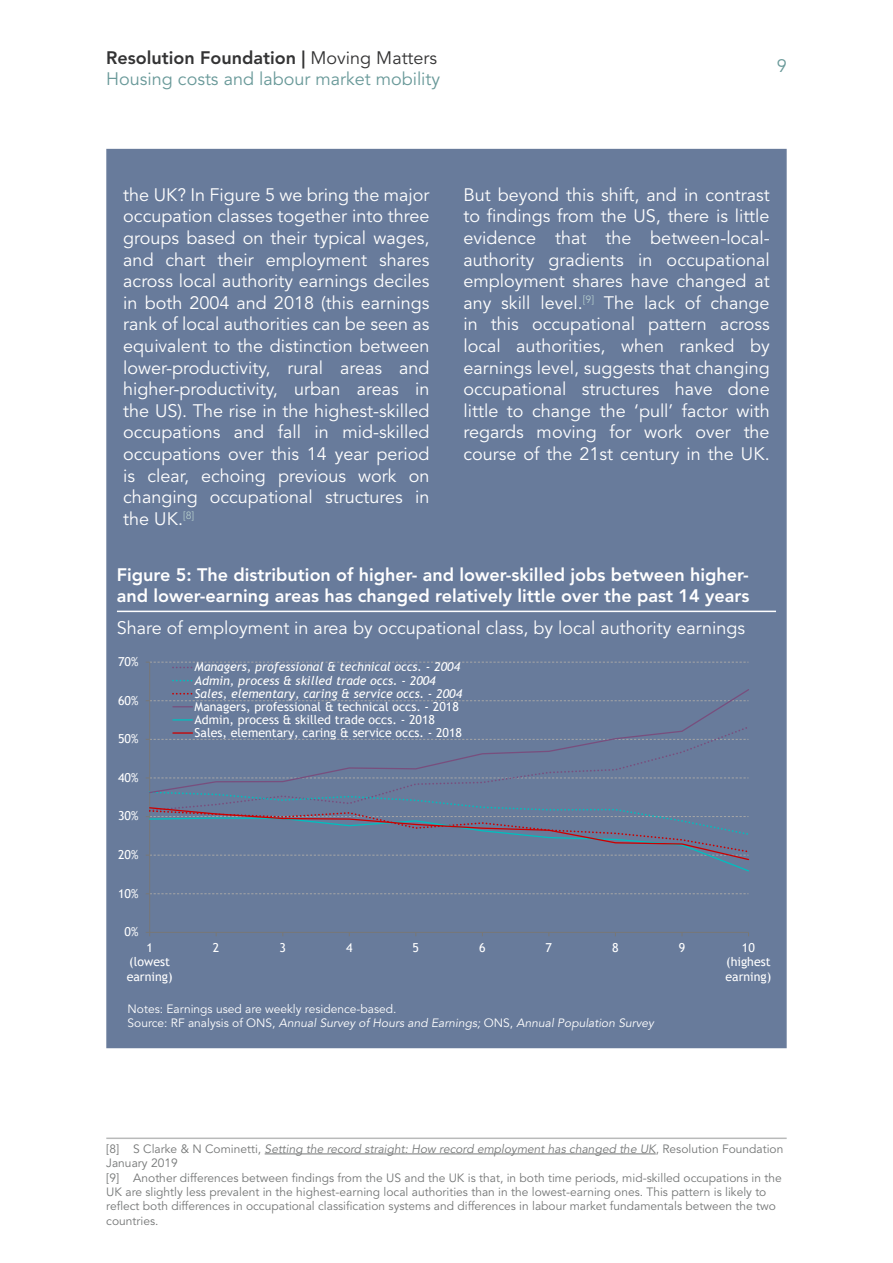
<style>
.page{position:relative;width:893px;height:1263px;background:#fff}
.page>*{position:absolute;margin:0;border:0;box-sizing:border-box;transform-origin:0 0}
.t1{font:18px/21.6px "Avenir LT Std";color:#fff;text-align:justify}
.t2{font:800 18px/21.6px "Avenir LT Std";color:#fff}
.t3{font:18px/21.6px "Avenir LT Std";color:#699999}
.t4{font:12.3px/14.4px "Trebuchet MS";color:#fff;text-align:center}
.t5{font:italic 12.3px/13px "Trebuchet MS";color:#fff}
.t6{font:12px/14.4px "Avenir LT Std";color:#747676}
.t7{font:12px/14.4px "Avenir LT Std";color:#fff}
.s1{font-weight:800;color:#333334}
.s2{color:#333334}
.s3{font-style:italic}
</style>
<div class="page">
<div style="left:106px;top:149px;width:681px;height:899px;background:#687b9b;border:2px solid #687b9b"></div>
<hr style="left:106px;top:1137px;width:681px;height:2px;background:#b9baba">
<hr style="left:265px;top:1153px;width:391px;height:1px;background:#747676">
<hr style="left:117px;top:611px;width:659px;height:1px;background:#fff">
<hr style="left:149px;top:662px;width:1px;height:270px;background:#777">
<svg style="left:146px;top:893px;width:602px;height:1px"></svg>
<hr style="left:150px;top:932px;width:598px;height:1px;background:#777">
<svg style="left:150px;top:689px;width:599px;height:101px"></svg>
<svg style="left:146px;top:790px;width:603px;height:82px"></svg>
<svg style="left:146px;top:662px;width:602px;height:6px"></svg>
<svg style="left:173px;top:680px;width:19px;height:1px"></svg>
<svg style="left:146px;top:693px;width:602px;height:14px"></svg>
<svg style="left:173px;top:719px;width:19px;height:1px"></svg>
<svg style="left:146px;top:732px;width:602px;height:8px"></svg>
<p class="t3" style="left:106px;top:47px;width:335px"><span class="s1">Resolution Foundation |</span> <span class="s2">Moving Matters<br></span>Housing costs and labour market mobility</p>
<p class="t3" style="left:777px;top:55px;width:12px">9</p>
<p class="t1" style="left:123px;top:184px;width:308px">the UK? In Figure 5 we bring the major occupation classes together into three groups based on their typical wages, and chart their employment shares across local authority earnings deciles in both 2004 and 2018 (this earnings rank of local authorities can be seen as equivalent to the distinction between lower-productivity, rural areas and higher-productivity, urban areas in the US). The rise in the highest-skilled occupations and fall in mid-skilled occupations over this 14 year period is clear, echoing previous work on changing occupational structures in the UK.<sup>[8]</sup></p>
<p class="t1" style="left:463px;top:184px;width:308px">But beyond this shift, and in contrast to findings from the US, there is little evidence that the between-local&shy;authority gradients in occupational employment shares have changed at any skill level.<sup>[9]</sup> The lack of change in this occupational pattern across local authorities, when ranked by earnings level, suggests that changing occupational structures have done little to change the ‘pull’ factor with regards moving for work over the course of the 21st century in the UK.</p>
<p class="t2" style="left:117px;top:563px;width:634px">Figure 5: The distribution of higher- and lower-skilled jobs between higher&shy;and lower-earning areas has changed relatively little over the past 14 years</p>
<p class="t1" style="left:117px;top:618px;width:630px">Share of employment in area by occupational class, by local authority earnings</p>
<p class="t4" style="left:118px;top:654px;width:22px">70%</p>
<p class="t4" style="left:118px;top:693px;width:22px">60%</p>
<p class="t4" style="left:118px;top:732px;width:22px">50%</p>
<p class="t4" style="left:118px;top:770px;width:22px">40%</p>
<p class="t4" style="left:118px;top:809px;width:22px">30%</p>
<p class="t4" style="left:118px;top:847px;width:22px">20%</p>
<p class="t4" style="left:118px;top:886px;width:22px">10%</p>
<p class="t4" style="left:125px;top:925px;width:15px">0%</p>
<p class="t5" style="left:195px;top:660px;width:269px">Managers, professional &amp; technical occs. - 2004<br>Admin, process &amp; skilled trade occs. - 2004<br>Sales, elementary, caring &amp; service occs. - 2004</p>
<p class="t4" style="left:195px;top:700px;width:269px;line-height:13px;text-align:left">Managers, professional &amp; technical occs. - 2018<br>Admin, process &amp; skilled trade occs. - 2018<br>Sales, elementary, caring &amp; service occs. - 2018</p>
<p class="t4" style="left:127px;top:940px;width:47px">1 (lowest earning)</p>
<p class="t4" style="left:213px;top:940px;width:8px">2</p>
<p class="t4" style="left:279px;top:940px;width:8px">3</p>
<p class="t4" style="left:346px;top:940px;width:8px">4</p>
<p class="t4" style="left:413px;top:940px;width:8px">5</p>
<p class="t4" style="left:479px;top:940px;width:8px">6</p>
<p class="t4" style="left:546px;top:940px;width:8px">7</p>
<p class="t4" style="left:612px;top:940px;width:8px">8</p>
<p class="t4" style="left:679px;top:940px;width:8px">9</p>
<p class="t4" style="left:725px;top:940px;width:47px">10 (highest earning)</p>
<p class="t7" style="left:128px;top:1002px;width:528px">Notes: Earnings used are weekly residence-based.<br>Source: RF analysis of ONS, <span class="s3">Annual Survey of Hours and Earnings;</span> ONS, <span class="s3">Annual Population Survey</span></p>
<p class="t6" style="left:106px;top:1142px;width:679px">[8] S Clarke &amp; N Cominetti, <span class="s3">Setting the record straight: How record employment has changed the UK</span>, Resolution Foundation January 2019<br>[9] Another differences between findings from the US and the UK is that, in both time periods, mid-skilled occupations in the UK are slightly less prevalent in the highest-earning local authorities than in the lowest-earning ones. This pattern is likely to reflect both differences in occupational classification systems and differences in labour market fundamentals between the two countries.</p>
</div>
